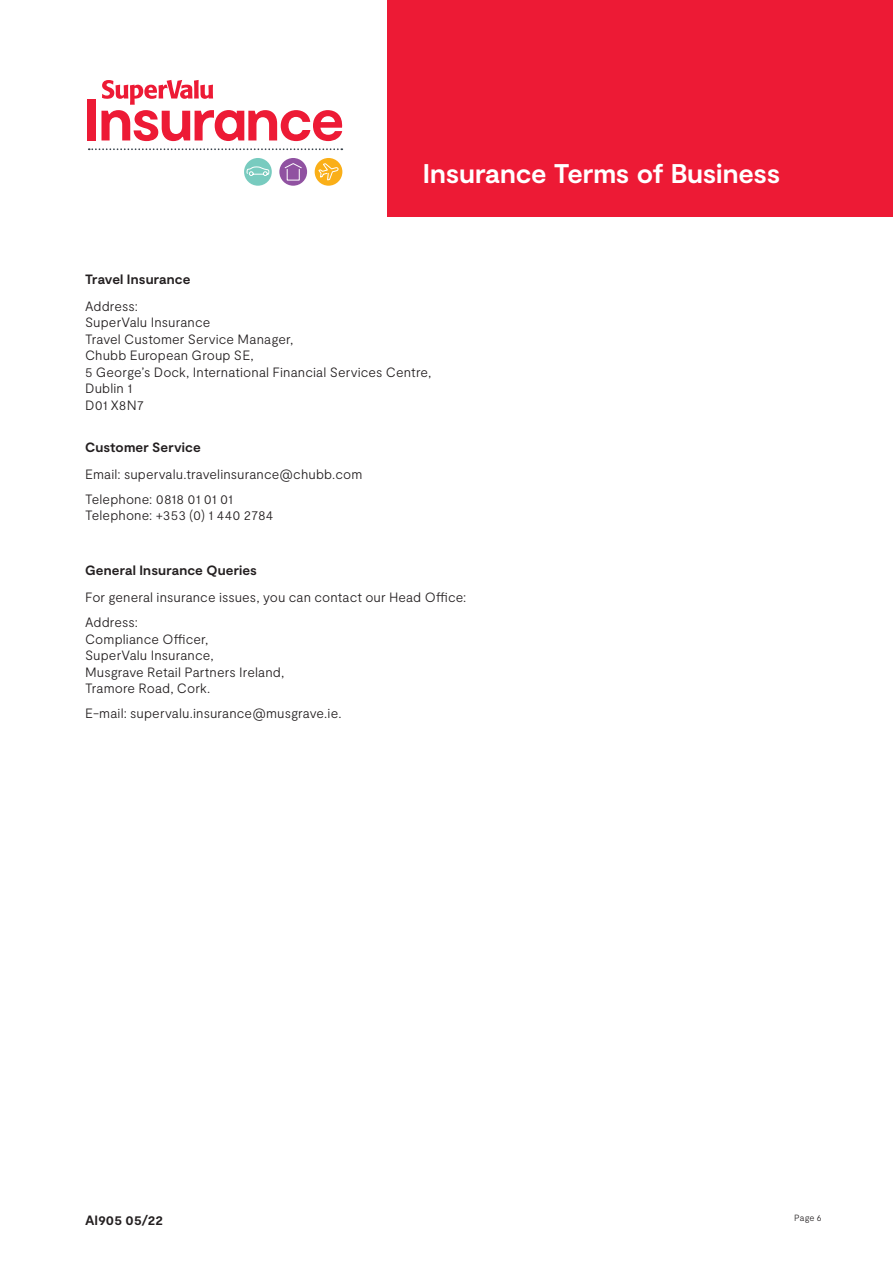
<style>
.page{position:relative;width:893px;height:1263px;background:#fff}
.page>*{position:absolute;margin:0;border:0;box-sizing:border-box;transform-origin:0 0}
.t1{font:700 27px "Moderat";letter-spacing:-.01em;color:#fff}
.Body_Copy{font:300 13.5px/16.5px "Moderat";letter-spacing:.01em;color:#231f20}
.Sub_header{font:700 13.5px "Moderat";letter-spacing:.01em;color:#231f20}
.Body_Copy-2{font:700 13.5px "Moderat";letter-spacing:.015em;color:#231f20}
.t2{font:300 9px "Moderat";color:#231f20}
</style>
<div class="page">
<div style="left:387px;top:0;width:506px;height:217px;background:#ed1a35"></div>
<div style="left:87px;top:99px;width:9px;height:41px;background:#ed1a35"></div>
<svg style="left:101px;top:80px;width:242px;height:61px"></svg>
<div style="left:244px;top:158px;width:28px;height:28px;background:#78cbbf;border-radius:50%"></div>
<svg style="left:247px;top:166px;width:23px;height:10px"></svg>
<div style="left:279px;top:158px;width:28px;height:28px;background:#9052a1;border-radius:50%"></div>
<svg style="left:284px;top:163px;width:18px;height:18px"></svg>
<div style="left:315px;top:158px;width:27px;height:28px;background:#faaf18;border-radius:50%"></div>
<svg style="left:318px;top:163px;width:21px;height:18px"></svg>
<svg style="left:89px;top:148px;width:253px;height:2px"></svg>
<h1 class="t1" style="left:423px;top:158px;width:359px">Insurance Terms of Business</h1>
<p class="Sub_header" style="left:85px;top:271px;width:107px">Travel Insurance</p>
<p class="Body_Copy" style="left:85px;top:298px;width:127px">Address:<br>SuperValu Insurance</p>
<p class="Body_Copy" style="left:85px;top:331px;width:210px">Travel Customer Service Manager,</p>
<p class="Body_Copy" style="left:85px;top:348px;width:170px">Chubb European Group SE,</p>
<p class="Body_Copy" style="left:85px;top:364px;width:348px">5 George’s Dock, International Financial Services Centre,</p>
<p class="Body_Copy" style="left:85px;top:381px;width:49px">Dublin 1</p>
<p class="Body_Copy" style="left:85px;top:397px;width:60px">D01 X8N7</p>
<p class="Sub_header" style="left:85px;top:439px;width:117px">Customer Service</p>
<p class="Body_Copy" style="left:85px;top:466px;width:279px">Email: supervalu.travelinsurance@chubb.com</p>
<p class="Body_Copy" style="left:85px;top:491px;width:149px">Telephone: 0818 01 01 01</p>
<p class="Body_Copy" style="left:85px;top:508px;width:190px">Telephone: +353 (0) 1 440 2784</p>
<p class="Sub_header" style="left:85px;top:563px;width:173px">General Insurance Queries</p>
<p class="Body_Copy" style="left:85px;top:590px;width:383px">For general insurance issues, you can contact our Head Office:</p>
<p class="Body_Copy" style="left:85px;top:615px;width:201px">Address:<br>Compliance Officer,<br>SuperValu Insurance,<br>Musgrave Retail Partners Ireland,<br>Tramore Road, Cork.</p>
<p class="Body_Copy" style="left:85px;top:706px;width:258px">E-mail: supervalu.insurance@musgrave.ie.</p>
<p class="Body_Copy-2" style="left:85px;top:1212px;width:80px">AI905 05/22</p>
<p class="t2" style="left:794px;top:1213px;width:29px">Page 6</p>
</div>
